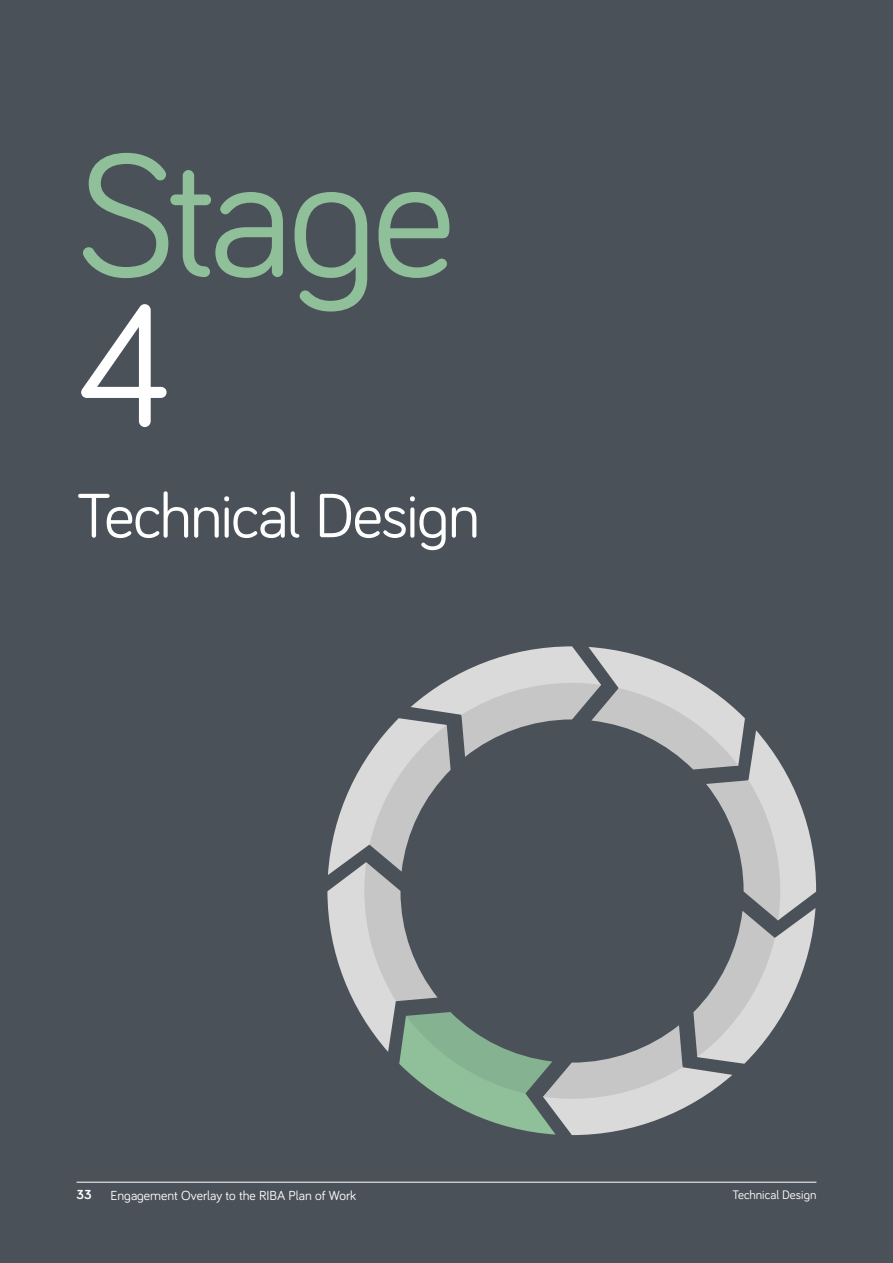
<style>
.page{position:relative;width:893px;height:1263px;background:#4b5159}
.page>*{position:absolute;margin:0;border:0;box-sizing:border-box;transform-origin:0 0}
.t1{font:178.65px/150px "Bariol";letter-spacing:-.03em;color:#8fc09a}
.t2{font:64.5px "Bariol";letter-spacing:-.025em;color:#fff}
.running_head{font:13.5px "Bariol";color:#fff}
.running_head-2{font:700 13.5px "Bariol";color:#fff}
.running_head-3{font:12.75px "Bariol";color:#fff}
.s1{color:#fff}
</style>
<div class="page">
<hr style="left:77px;top:1182px;width:739px;height:1px;background:#fff">
<svg style="left:327px;top:646px;width:489px;height:489px"></svg>
<p class="t1" style="left:77px;top:132px;width:380px">Stage<br><span class="s1">4</span></p>
<p class="t2" style="left:77px;top:472px;width:405px">Technical Design</p>
<p class="running_head-2" style="left:77px;top:1185px;width:17px">33</p>
<p class="running_head" style="left:111px;top:1186px;width:247px">Engagement Overlay to the RIBA Plan of Work</p>
<p class="running_head-3" style="left:732px;top:1186px;width:86px">Technical Design</p>
</div>
